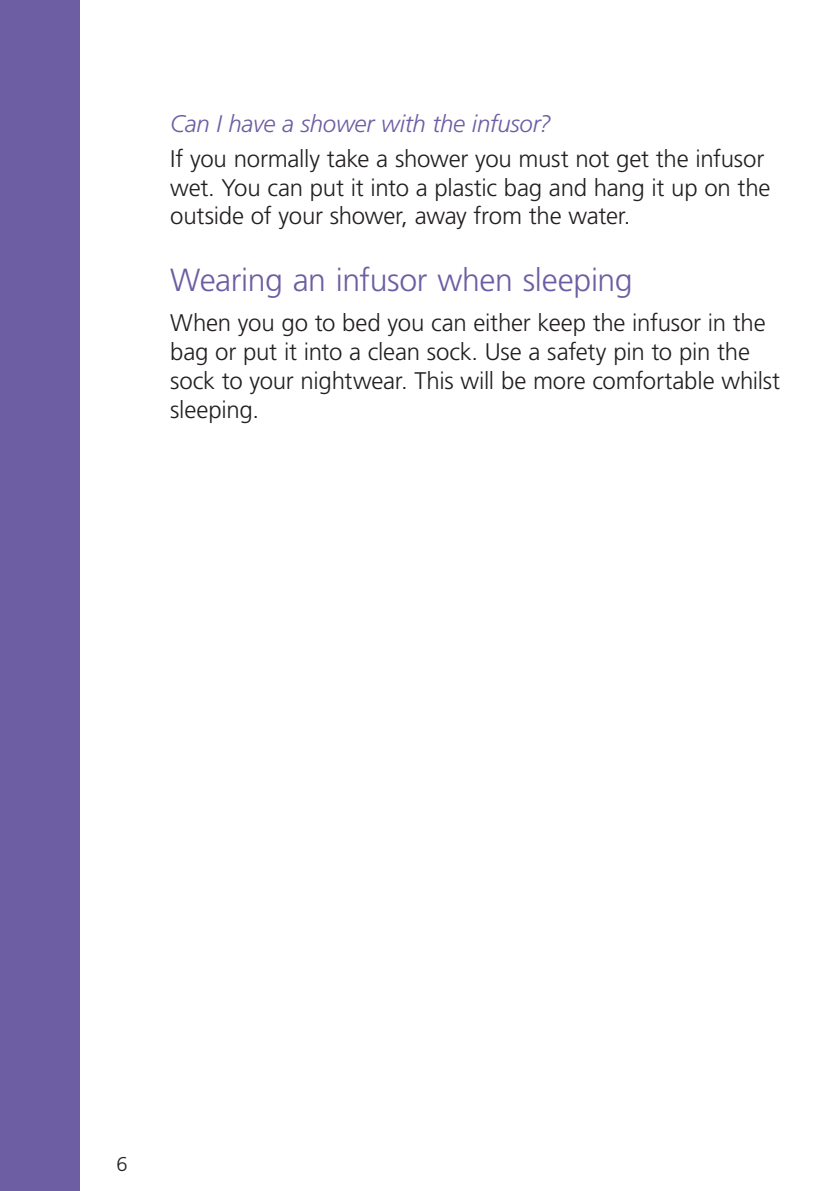
<style>
.page{position:relative;width:840px;height:1191px;background:#fff}
.page>*{position:absolute;margin:0;border:0;box-sizing:border-box;transform-origin:0 0}
.HEADING{font:300 32px "Frutiger";letter-spacing:-.015em;color:#6d5da3}
.BODY{font:300 24px/28.8px "Frutiger";letter-spacing:-.01em;color:#231f20}
.COLOURED_QUESTION{font:italic 300 24px "Frutiger";letter-spacing:-.01em;color:#6d5da3}
.t1{font:300 20px "Frutiger";color:#231f20}
</style>
<div class="page">
<div style="left:0;top:0;width:79px;height:1191px;background:#6d5da3"></div>
<p class="COLOURED_QUESTION" style="left:170px;top:110px;width:382px">Can I have a shower with the infusor?</p>
<p class="BODY" style="left:170px;top:144px;width:601px">If you normally take a shower you must not get the infusor wet. You can put it into a plastic bag and hang it up on the outside of your shower, away from the water.</p>
<p class="HEADING" style="left:170px;top:262px;width:463px">Wearing an infusor when sleeping</p>
<p class="BODY" style="left:170px;top:309px;width:611px">When you go to bed you can either keep the infusor in the bag or put it into a clean sock. Use a safety pin to pin the sock to your nightwear. This will be more comfortable whilst sleeping.</p>
<p class="t1" style="left:116px;top:1152px;width:13px">6</p>
</div>
